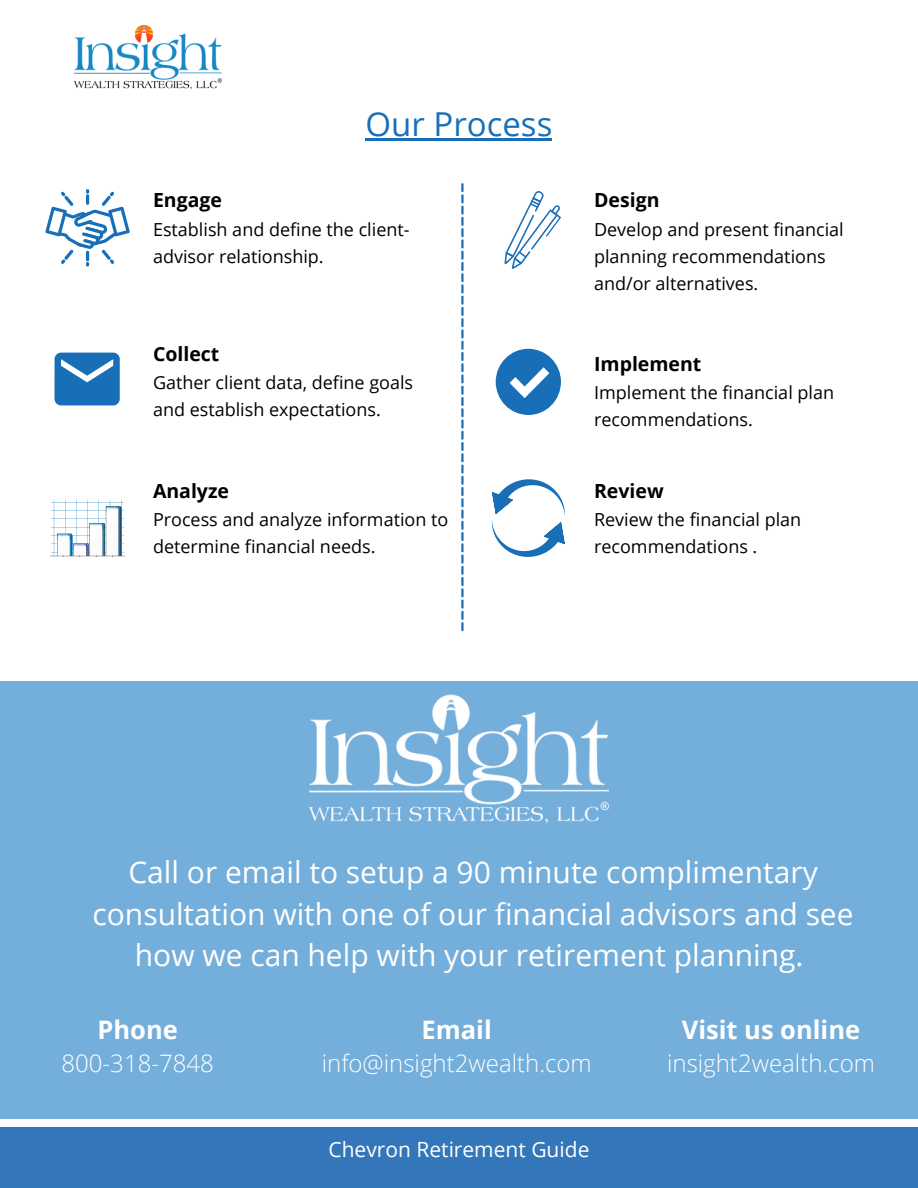
<style>
.page{position:relative;width:918px;height:1188px;background:#fff}
.page>*{position:absolute;margin:0;border:0;box-sizing:border-box;transform-origin:0 0}
.t1{font:33px "Open Sans";color:#186fb8}
.t2{font:30px/41.7px "Open Sans";color:#fff;text-align:center}
.t3{font:700 25.5px "Open Sans";color:#fff}
.t4{font:300 24px "Open Sans";color:#fff}
.t5{font:21px "Open Sans";color:#fff}
.t6{font:700 19.5px "Open Sans";color:#000}
.t7{font:18px/27px "Open Sans";color:#000}
</style>
<div class="page">
<svg style="left:55px;top:353px;width:65px;height:52px;background:#327fc0"></svg>
<svg style="left:45px;top:189px;width:85px;height:78px"></svg>
<svg style="left:50px;top:500px;width:75px;height:57px"></svg>
<div style="left:0;top:1127px;width:918px;height:61px;background:#3376ba"></div>
<img style="left:74px;top:24px;width:148px;height:66px">
<svg style="left:461px;top:183px;width:3px;height:448px"></svg>
<svg style="left:504px;top:191px;width:57px;height:78px"></svg>
<div style="left:0;top:681px;width:918px;height:437px;background:#74aedb"></div>
<div style="left:496px;top:349px;width:65px;height:66px;background:#186fb8;border-radius:50%"></div>
<svg style="left:510px;top:367px;width:39px;height:31px"></svg>
<svg style="left:492px;top:479px;width:73px;height:78px"></svg>
<img style="left:310px;top:694px;width:299px;height:130px">
<hr style="left:366px;top:139px;width:186px;height:2px;background:#186fb8">
<p class="t1" style="left:366px;top:101px;width:188px">Our Process</p>
<p class="t6" style="left:153px;top:187px;width:71px">Engage</p>
<p class="t7" style="left:153px;top:215px;width:258px">Establish and define the client&shy;advisor relationship.</p>
<p class="t6" style="left:153px;top:340px;width:68px">Collect</p>
<p class="t7" style="left:153px;top:369px;width:262px">Gather client data, define goals and establish expectations.</p>
<p class="t6" style="left:153px;top:477px;width:78px">Analyze</p>
<p class="t7" style="left:153px;top:505px;width:297px">Process and analyze information to determine financial needs.</p>
<p class="t6" style="left:594px;top:187px;width:67px">Design</p>
<p class="t7" style="left:594px;top:215px;width:251px">Develop and present financial planning recommendations and/or alternatives.</p>
<p class="t6" style="left:594px;top:350px;width:109px">Implement</p>
<p class="t7" style="left:594px;top:379px;width:242px">Implement the financial plan recommendations.</p>
<p class="t6" style="left:594px;top:477px;width:71px">Review</p>
<p class="t7" style="left:594px;top:505px;width:209px">Review the financial plan recommendations .</p>
<p class="t2" style="left:93px;top:850px;width:763px">Call or email to setup a 90 minute complimentary consultation with one of our financial advisors and see how we can help with your retirement planning.</p>
<p class="t3" style="left:98px;top:1012px;width:82px">Phone</p>
<p class="t4" style="left:61px;top:1046px;width:154px">800-318-7848</p>
<p class="t3" style="left:422px;top:1012px;width:72px">Email</p>
<p class="t4" style="left:322px;top:1046px;width:271px">info@insight2wealth.com</p>
<p class="t5" style="left:329px;top:1135px;width:262px">Chevron Retirement Guide</p>
<p class="t3" style="left:682px;top:1012px;width:180px">Visit us online</p>
<p class="t4" style="left:667px;top:1046px;width:209px">insight2wealth.com</p>
</div>
